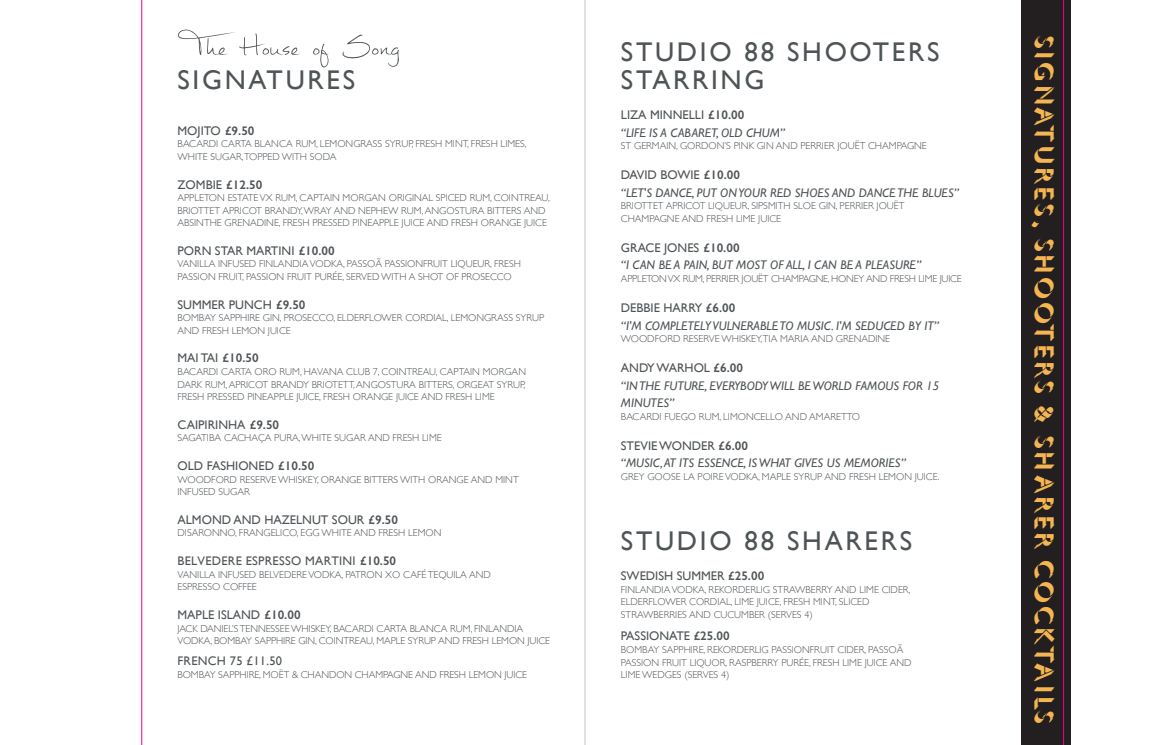
<style>
.page{position:relative;width:1170px;height:745px;background:#fff}
.page>*{position:absolute;margin:0;border:0;box-sizing:border-box;transform-origin:0 0}
.t1{font:27px/28.1px "Gill Sans";letter-spacing:.1em;color:#4f5457}
.t2{font:26.25px "Gill Sans Light Shadowed";letter-spacing:.1em;color:#f5b652}
.t3{font:italic 12.5px/17.5px "Gill Sans";color:#4f5457}
.t4{font:12.5px "Gill Sans";color:#4f5457}
.t5{font:12.5px "Gill Sans";letter-spacing:.02em;color:#4f5457}
.t6{font:300 10px/12.5px "Gill Sans";color:#4f5457}
.t7{font:300 10px "Gill Sans";letter-spacing:-.02em;color:#4f5457}
.s1{font-weight:600}
.s2{font-style:normal}
.s3{font-weight:600;font-style:normal}
</style>
<div class="page">
<div style="left:1020px;top:0;width:50px;height:744px;background:#231f20"></div>
<hr style="left:584px;top:0;width:1px;height:744px;background:#d1d2d4">
<svg style="left:313px;top:44px;width:16px;height:24px"></svg>
<svg style="left:342px;top:35px;width:57px;height:32px"></svg>
<svg style="left:178px;top:29px;width:123px;height:27px"></svg>
<hr style="left:141px;top:0;width:1px;height:744px;background:#ed028c">
<hr style="left:1063px;top:0;width:1px;height:744px;background:#ed028c">
<h1 class="t1" style="left:177px;top:65px;width:179px">SIGNATURES</h1>
<p class="t4" style="left:177px;top:123px;width:78px">MOJITO <span class="s1">£9.50</span></p>
<p class="t6" style="left:177px;top:137px;width:350px">BACARDI CARTA BLANCA RUM, LEMONGRASS SYRUP, FRESH MINT, FRESH LIMES,<br>WHITE SUGAR,TOPPED WITH SODA</p>
<p class="t4" style="left:177px;top:177px;width:86px">ZOMBIE <span class="s1">£12.50</span></p>
<p class="t6" style="left:177px;top:191px;width:374px">APPLETON ESTATE VX RUM, CAPTAIN MORGAN ORIGINAL SPICED RUM, COINTREAU,<br>BRIOTTET APRICOT BRANDY, WRAY AND NEPHEW RUM, ANGOSTURA BITTERS AND<br>ABSINTHE GRENADINE, FRESH PRESSED PINEAPPLE JUICE AND FRESH ORANGE JUICE</p>
<p class="t4" style="left:177px;top:243px;width:159px">PORN STAR MARTINI <span class="s1">£10.00</span></p>
<p class="t6" style="left:177px;top:257px;width:345px">VANILLA INFUSED FINLANDIA VODKA, PASSOÃ PASSIONFRUIT LIQUEUR, FRESH<br>PASSION FRUIT, PASSION FRUIT PURÉE, SERVED WITH A SHOT OF PROSECCO</p>
<p class="t4" style="left:177px;top:297px;width:129px">SUMMER PUNCH <span class="s1">£9.50</span></p>
<p class="t6" style="left:177px;top:311px;width:368px">BOMBAY SAPPHIRE GIN, PROSECCO, ELDERFLOWER CORDIAL, LEMONGRASS SYRUP<br>AND FRESH LEMON JUICE</p>
<p class="t4" style="left:177px;top:350px;width:83px">MAI TAI <span class="s1">£10.50</span></p>
<p class="t6" style="left:177px;top:365px;width:350px;text-align:justify">BACARDI CARTA ORO RUM, HAVANA CLUB 7, COINTREAU, CAPTAIN MORGAN DARK RUM, APRICOT BRANDY BRIOTETT, ANGOSTURA BITTERS, ORGEAT SYRUP, FRESH PRESSED PINEAPPLE JUICE, FRESH ORANGE JUICE AND FRESH LIME</p>
<p class="t4" style="left:177px;top:417px;width:103px">CAIPIRINHA <span class="s1">£9.50</span></p>
<p class="t6" style="left:177px;top:431px;width:266px">SAGATIBA CACHAÇA PURA, WHITE SUGAR AND FRESH LIME</p>
<p class="t4" style="left:177px;top:458px;width:138px">OLD FASHIONED <span class="s1">£10.50</span></p>
<p class="t6" style="left:177px;top:472px;width:343px">WOODFORD RESERVE WHISKEY, ORANGE BITTERS WITH ORANGE AND MINT<br>INFUSED SUGAR</p>
<p class="t4" style="left:177px;top:512px;width:222px">ALMOND AND HAZELNUT SOUR <span class="s1">£9.50</span></p>
<p class="t6" style="left:177px;top:526px;width:265px">DISARONNO, FRANGELICO, EGG WHITE AND FRESH LEMON</p>
<p class="t5" style="left:177px;top:553px;width:220px">BELVEDERE ESPRESSO MARTINI <span class="s1">£10.50</span></p>
<p class="t6" style="left:177px;top:567px;width:315px">VANILLA INFUSED BELVEDERE VODKA, PATRON XO CAFÉ TEQUILA AND<br>ESPRESSO COFFEE</p>
<p class="t4" style="left:177px;top:607px;width:125px">MAPLE ISLAND <span class="s1">£10.00</span></p>
<p class="t6" style="left:177px;top:621px;width:374px">JACK DANIEL’S TENNESSEE WHISKEY, BACARDI CARTA BLANCA RUM, FINLANDIA<br>VODKA, BOMBAY SAPPHIRE GIN, COINTREAU, MAPLE SYRUP AND FRESH LEMON JUICE</p>
<p class="t5" style="left:177px;top:653px;width:106px">FRENCH 75 £11.50</p>
<p class="t6" style="left:177px;top:667px;width:351px">BOMBAY SAPPHIRE, MOËT &amp; CHANDON CHAMPAGNE AND FRESH LEMON JUICE</p>
<h1 class="t1" style="left:621px;top:38px;width:320px">STUDIO 88 SHOOTERS<br>STARRING</h1>
<p class="t3" style="left:621px;top:106px;width:165px"><span class="s2">LIZA MINNELLI</span> <span class="s3">£10.00<br></span>“LIFE IS A CABARET, OLD CHUM”</p>
<p class="t6" style="left:621px;top:139px;width:307px">ST GERMAIN, GORDON’S PINK GIN AND PERRIER JOUËT CHAMPAGNE</p>
<p class="t3" style="left:621px;top:166px;width:339px"><span class="s2">DAVID BOWIE</span> <span class="s3">£10.00<br></span>“LET'S DANCE, PUT ON YOUR RED SHOES AND DANCE THE BLUES”</p>
<p class="t6" style="left:621px;top:199px;width:285px">BRIOTTET APRICOT LIQUEUR, SIPSMITH SLOE GIN, PERRIER JOUËT<br>CHAMPAGNE AND FRESH LIME JUICE</p>
<p class="t3" style="left:621px;top:239px;width:301px"><span class="s2">GRACE JONES</span> <span class="s3">£10.00<br></span>“I CAN BE A PAIN, BUT MOST OF ALL, I CAN BE A PLEASURE”</p>
<p class="t7" style="left:621px;top:271px;width:342px">APPLETON VX RUM, PERRIER JOUËT CHAMPAGNE, HONEY AND FRESH LIME JUICE</p>
<p class="t3" style="left:621px;top:299px;width:319px"><span class="s2">DEBBIE HARRY</span> <span class="s3">£6.00<br></span>“I'M COMPLETELY VULNERABLE TO MUSIC. I'M SEDUCED BY IT”</p>
<p class="t6" style="left:621px;top:332px;width:271px">WOODFORD RESERVE WHISKEY,TIA MARIA AND GRENADINE</p>
<p class="t3" style="left:621px;top:359px;width:320px"><span class="s2">ANDY WARHOL</span> <span class="s3">£6.00<br></span>“IN THE FUTURE, EVERYBODY WILL BE WORLD FAMOUS FOR 15<br>MINUTES”</p>
<p class="t6" style="left:621px;top:409px;width:240px">BACARDI FUEGO RUM, LIMONCELLO AND AMARETTO</p>
<p class="t3" style="left:621px;top:436px;width:286px"><span class="s2">STEVIE WONDER</span> <span class="s3">£6.00<br></span>“MUSIC, AT ITS ESSENCE, IS WHAT GIVES US MEMORIES”</p>
<p class="t6" style="left:621px;top:469px;width:320px">GREY GOOSE LA POIRE VODKA, MAPLE SYRUP AND FRESH LEMON JUICE.</p>
<h1 class="t1" style="left:621px;top:526px;width:293px">STUDIO 88 SHARERS</h1>
<p class="t4" style="left:621px;top:568px;width:145px">SWEDISH SUMMER <span class="s1">£25.00</span></p>
<p class="t6" style="left:621px;top:582px;width:291px">FINLANDIA VODKA, REKORDERLIG STRAWBERRY AND LIME CIDER,<br>ELDERFLOWER CORDIAL, LIME JUICE, FRESH MINT, SLICED<br>STRAWBERRIES AND CUCUMBER (SERVES 4)</p>
<p class="t4" style="left:621px;top:628px;width:110px">PASSIONATE <span class="s1">£25.00</span></p>
<p class="t6" style="left:621px;top:642px;width:292px">BOMBAY SAPPHIRE, REKORDERLIG PASSIONFRUIT CIDER, PASSOÃ<br>PASSION FRUIT LIQUOR, RASPBERRY PURÉE, FRESH LIME JUICE AND<br>LIME WEDGES (SERVES 4)</p>
<h2 class="t2" style="left:1062px;top:35px;width:690px;rotate:90deg">SIGNATURES, SHOOTERS &amp; SHARER COCKTAILS</h2>
</div>
